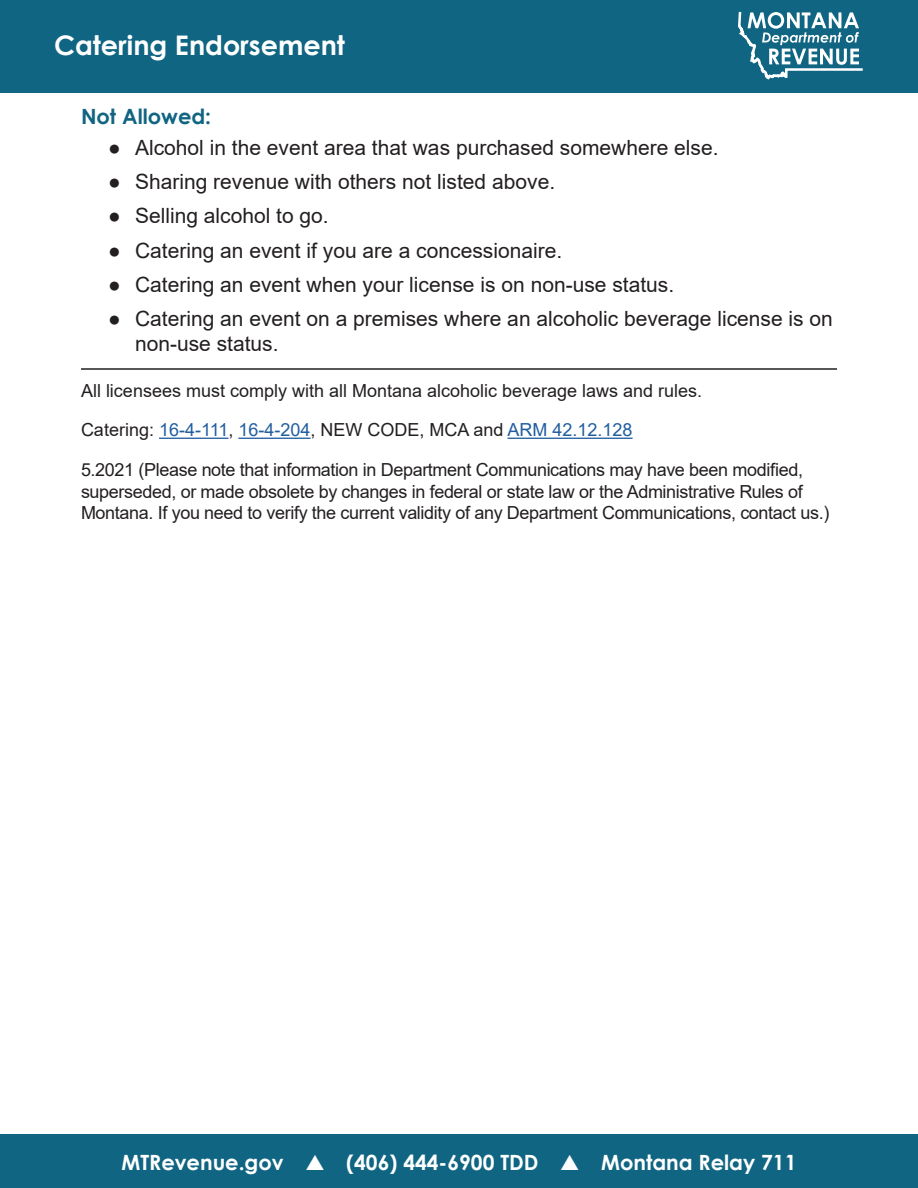
<style>
.page{position:relative;width:918px;height:1188px;background:#fff}
.page>*{position:absolute;margin:0;border:0;box-sizing:border-box;transform-origin:0 0}
.t1{font:700 27px "Century Gothic";color:#fff}
.t2{font:21px/25.2px "Arial";color:#231f20}
.t3{font:700 21px "Century Gothic";color:#fff}
.t4{font:700 21px "Century Gothic";color:#116582}
.t5{font:18px/39.6px "Arial";color:#231f20}
.t6{font:18px/21.6px "Arial";letter-spacing:-.02em;color:#231f20}
.s1{color:#215e9f}
</style>
<div class="page">
<div style="left:0;top:1134px;width:918px;height:54px;background:#0f6582"></div>
<div style="left:0;top:0;width:918px;height:93px;background:#0f6582"></div>
<svg style="left:738px;top:11px;width:126px;height:68px"></svg>
<hr style="left:81px;top:368px;width:756px;height:2px;background:#231f20">
<hr style="left:159px;top:438px;width:69px;height:1px;background:#215e9f">
<hr style="left:238px;top:438px;width:72px;height:1px;background:#215e9f">
<hr style="left:508px;top:438px;width:125px;height:1px;background:#215e9f">
<svg style="left:306px;top:1154px;width:18px;height:16px"></svg>
<svg style="left:561px;top:1154px;width:18px;height:16px"></svg>
<p class="t1" style="left:54px;top:25px;width:293px">Catering Endorsement</p>
<p class="t4" style="left:81px;top:100px;width:132px">Not Allowed:</p>
<p class="t2" style="left:108px;top:135px;width:612px">● Alcohol in the event area that was purchased somewhere else.</p>
<p class="t2" style="left:108px;top:169px;width:449px">● Sharing revenue with others not listed above.</p>
<p class="t2" style="left:108px;top:203px;width:222px">● Selling alcohol to go.</p>
<p class="t2" style="left:108px;top:237px;width:456px">● Catering an event if you are a concessionaire.</p>
<p class="t2" style="left:108px;top:272px;width:568px">● Catering an event when your license is on non-use status.</p>
<p class="t2" style="left:135px;top:306px;width:699px;text-indent:-27px">● Catering an event on a premises where an alcoholic beverage license is on non-use status.</p>
<p class="t5" style="left:81px;top:371px;width:724px">All licensees must comply with all Montana alcoholic beverage laws and rules.<br>Catering: <span class="s1">16-4-111</span>, <span class="s1">16-4-204</span>, NEW CODE, MCA and <span class="s1">ARM 42.12.128<br></span>5.2021 (Please note that information in Department Communications may have been modified,</p>
<p class="t6" style="left:81px;top:480px;width:750px">superseded, or made obsolete by changes in federal or state law or the Administrative Rules of<br>Montana. If you need to verify the current validity of any Department Communications, contact us.)</p>
<p class="t3" style="left:122px;top:1146px;width:164px">MTRevenue.gov</p>
<p class="t3" style="left:346px;top:1146px;width:194px">(406) 444-6900 TDD</p>
<p class="t3" style="left:601px;top:1146px;width:197px">Montana Relay 711</p>
</div>
